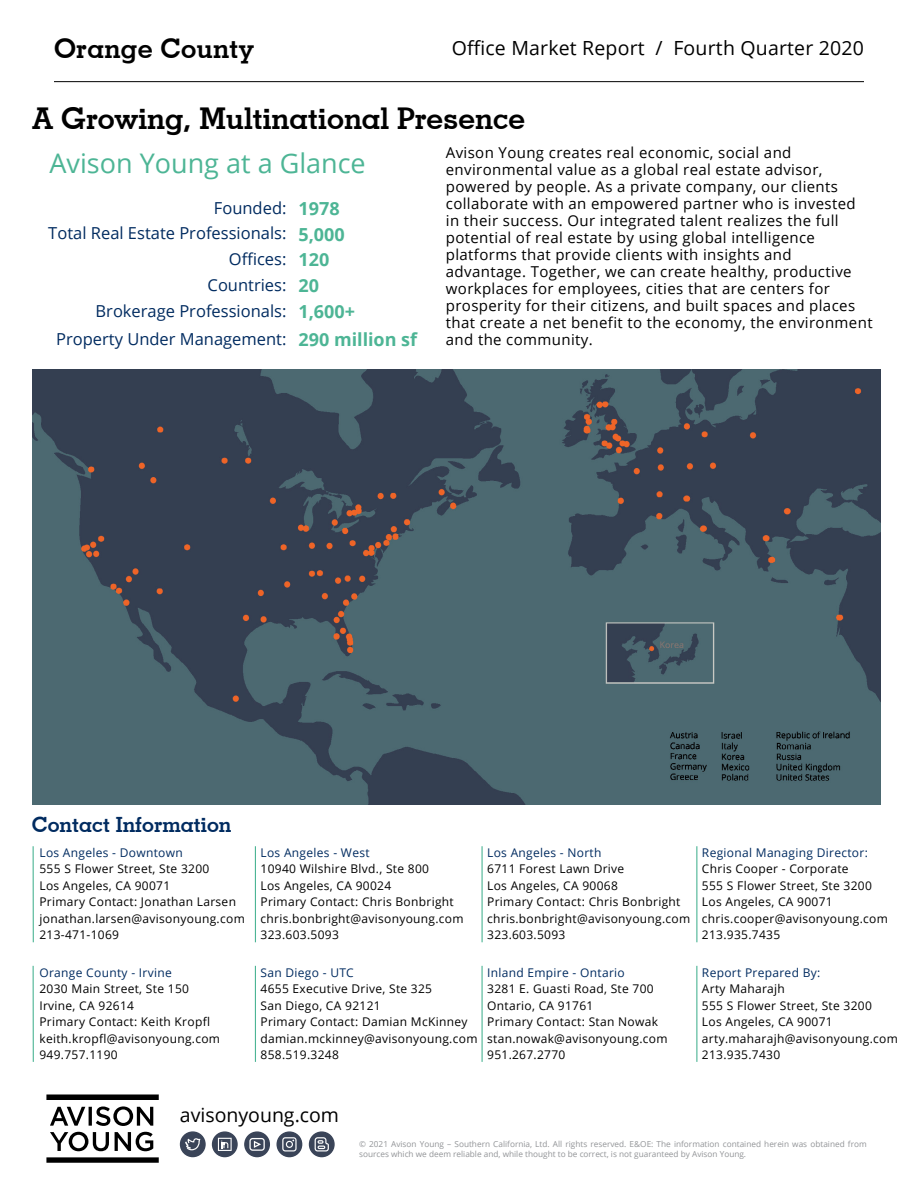
<style>
.page{position:relative;width:918px;height:1188px;background:#fff}
.page>*{position:absolute;margin:0;border:0;box-sizing:border-box;transform-origin:0 0}
.t1{font:700 30px "Geometric Slab 703 BT";color:#000}
.t2{font:27px "Open Sans";color:#4db595}
.t3{font:700 27px "Geometric Slab 703 BT";letter-spacing:.01em;color:#000}
.t4{font:700 21px "Geometric Slab 703 BT";color:#002b60}
.t5{font:19.5px "Open Sans";letter-spacing:.01em;color:#000}
.t6{font:16.5px "Open Sans";color:#002b60}
.t7{font:15px/17px "Open Sans";letter-spacing:.025em;color:#000}
.t8{font:12px/16.5px "Open Sans";letter-spacing:.025em;color:#000}
.t9{font:12px "Open Sans";letter-spacing:.025em;color:#002b60}
.t10{font:8.25px/9.9px "Open Sans";color:#939598}
.s1{font-weight:700;font-size:18px;color:#4db595}
</style>
<div class="page">
<hr style="left:54px;top:81px;width:810px;height:1px;background:#000">
<img style="left:33px;top:369px;width:847px;height:435px">
<hr style="left:33px;top:846px;width:1px;height:96px;background:#4db595">
<hr style="left:33px;top:966px;width:1px;height:96px;background:#4db595">
<hr style="left:255px;top:846px;width:1px;height:96px;background:#4db595">
<hr style="left:255px;top:966px;width:1px;height:96px;background:#4db595">
<hr style="left:482px;top:846px;width:1px;height:96px;background:#4db595">
<hr style="left:696px;top:846px;width:1px;height:96px;background:#4db595">
<hr style="left:696px;top:966px;width:1px;height:96px;background:#4db595">
<hr style="left:482px;top:966px;width:1px;height:96px;background:#4db595">
<svg style="left:46px;top:1094px;width:113px;height:6px"></svg>
<svg style="left:46px;top:1157px;width:113px;height:6px"></svg>
<svg style="left:50px;top:1106px;width:103px;height:20px"></svg>
<svg style="left:50px;top:1132px;width:59px;height:19px"></svg>
<svg style="left:115px;top:1132px;width:38px;height:19px"></svg>
<div style="left:181px;top:1132px;width:24px;height:25px;background:#3a4458;border-radius:50%"></div>
<svg style="left:185px;top:1138px;width:15px;height:12px"></svg>
<div style="left:180px;top:1131px;width:26px;height:26px;border:1px solid #3a4458;border-radius:50%"></div>
<div style="left:213px;top:1132px;width:24px;height:25px;background:#3a4458;border-radius:50%"></div>
<svg style="left:218px;top:1138px;width:14px;height:13px"></svg>
<div style="left:212px;top:1131px;width:26px;height:26px;border:1px solid #3a4458;border-radius:50%"></div>
<div style="left:245px;top:1132px;width:24px;height:25px;background:#3a4458;border-radius:50%"></div>
<svg style="left:249px;top:1138px;width:16px;height:13px"></svg>
<div style="left:244px;top:1131px;width:26px;height:26px;border:1px solid #3a4458;border-radius:50%"></div>
<div style="left:277px;top:1132px;width:25px;height:25px;background:#3a4458;border-radius:50%"></div>
<svg style="left:282px;top:1137px;width:15px;height:15px"></svg>
<div style="left:276px;top:1131px;width:26px;height:26px;border:1px solid #3a4458;border-radius:50%"></div>
<div style="left:310px;top:1132px;width:24px;height:25px;background:#3a4458;border-radius:50%"></div>
<svg style="left:315px;top:1137px;width:14px;height:15px"></svg>
<div style="left:309px;top:1131px;width:26px;height:26px;border:1px solid #3a4458;border-radius:50%"></div>
<h2 class="t3" style="left:54px;top:32px;width:202px">Orange County</h2>
<h3 class="t5" style="left:452px;top:35px;width:414px">Office Market Report / Fourth Quarter 2020</h3>
<h1 class="t1" style="left:33px;top:100px;width:494px">A Growing, Multinational Presence</h1>
<h2 class="t2" style="left:50px;top:145px;width:318px">Avison Young at a Glance</h2>
<p class="t7" style="left:446px;top:144px;width:428px">Avison Young creates real economic, social and environmental value as a global real estate advisor, powered by people. As a private company, our clients collaborate with an empowered partner who is invested in their success. Our integrated talent realizes the full potential of real estate by using global intelligence platforms that provide clients with insights and advantage. Together, we can create healthy, productive workplaces for employees, cities that are centers for prosperity for their citizens, and built spaces and places that create a net benefit to the economy, the environment and the community.</p>
<h3 class="t6" style="left:214px;top:196px;width:127px">Founded: <span class="s1">1978</span></h3>
<h3 class="t6" style="left:48px;top:222px;width:298px">Total Real Estate Professionals: <span class="s1">5,000</span></h3>
<h3 class="t6" style="left:229px;top:248px;width:102px">Offices: <span class="s1">120</span></h3>
<h3 class="t6" style="left:208px;top:274px;width:113px">Countries: <span class="s1">20</span></h3>
<h3 class="t6" style="left:96px;top:299px;width:261px">Brokerage Professionals: <span class="s1">1,600+</span></h3>
<h3 class="t6" style="left:56px;top:327px;width:363px">Property Under Management: <span class="s1">290 million sf</span></h3>
<h3 class="t4" style="left:32px;top:812px;width:201px">Contact Information</h3>
<p class="t9" style="left:39px;top:844px;width:145px">Los Angeles - Downtown</p>
<p class="t8" style="left:39px;top:861px;width:207px">555 S Flower Street, Ste 3200<br>Los Angeles, CA 90071<br>Primary Contact: Jonathan Larsen jonathan.larsen@avisonyoung.com<br>213-471-1069</p>
<p class="t9" style="left:39px;top:964px;width:134px">Orange County - Irvine</p>
<p class="t8" style="left:39px;top:980px;width:182px">2030 Main Street, Ste 150<br>Irvine, CA 92614<br>Primary Contact: Keith Kropfl keith.kropfl@avisonyoung.com<br>949.757.1190</p>
<p class="t9" style="left:261px;top:844px;width:111px">Los Angeles - West</p>
<p class="t8" style="left:261px;top:861px;width:205px">10940 Wilshire Blvd., Ste 800<br>Los Angeles, CA 90024<br>Primary Contact: Chris Bonbright chris.bonbright@avisonyoung.com<br>323.603.5093</p>
<p class="t9" style="left:261px;top:964px;width:95px">San Diego - UTC</p>
<p class="t8" style="left:261px;top:980px;width:218px">4655 Executive Drive, Ste 325<br>San Diego, CA 92121<br>Primary Contact: Damian McKinney damian.mckinney@avisonyoung.com<br>858.519.3248</p>
<p class="t9" style="left:487px;top:844px;width:116px">Los Angeles - North</p>
<p class="t8" style="left:487px;top:861px;width:205px">6711 Forest Lawn Drive<br>Los Angeles, CA 90068<br>Primary Contact: Chris Bonbright chris.bonbright@avisonyoung.com<br>323.603.5093</p>
<p class="t9" style="left:487px;top:964px;width:139px">Inland Empire - Ontario</p>
<p class="t8" style="left:487px;top:980px;width:182px">3281 E. Guasti Road, Ste 700<br>Ontario, CA 91761<br>Primary Contact: Stan Nowak stan.nowak@avisonyoung.com<br>951.267.2770</p>
<p class="t9" style="left:702px;top:844px;width:167px">Regional Managing Director:</p>
<p class="t8" style="left:702px;top:861px;width:187px">Chris Cooper - Corporate<br>555 S Flower Street, Ste 3200<br>Los Angeles, CA 90071 chris.cooper@avisonyoung.com<br>213.935.7435</p>
<p class="t9" style="left:702px;top:964px;width:120px">Report Prepared By:</p>
<p class="t8" style="left:702px;top:980px;width:198px">Arty Maharajh<br>555 S Flower Street, Ste 3200<br>Los Angeles, CA 90071 arty.maharajh@avisonyoung.com<br>213.935.7430</p>
<h3 class="t5" style="left:180px;top:1102px;width:161px">avisonyoung.com</h3>
<p class="t10" style="left:359px;top:1139px;width:509px">© 2021 Avison Young – Southern California, Ltd. All rights reserved. E&amp;OE: The information contained herein was obtained from sources which we deem reliable and, while thought to be correct, is not guaranteed by Avison Young.</p>
</div>
